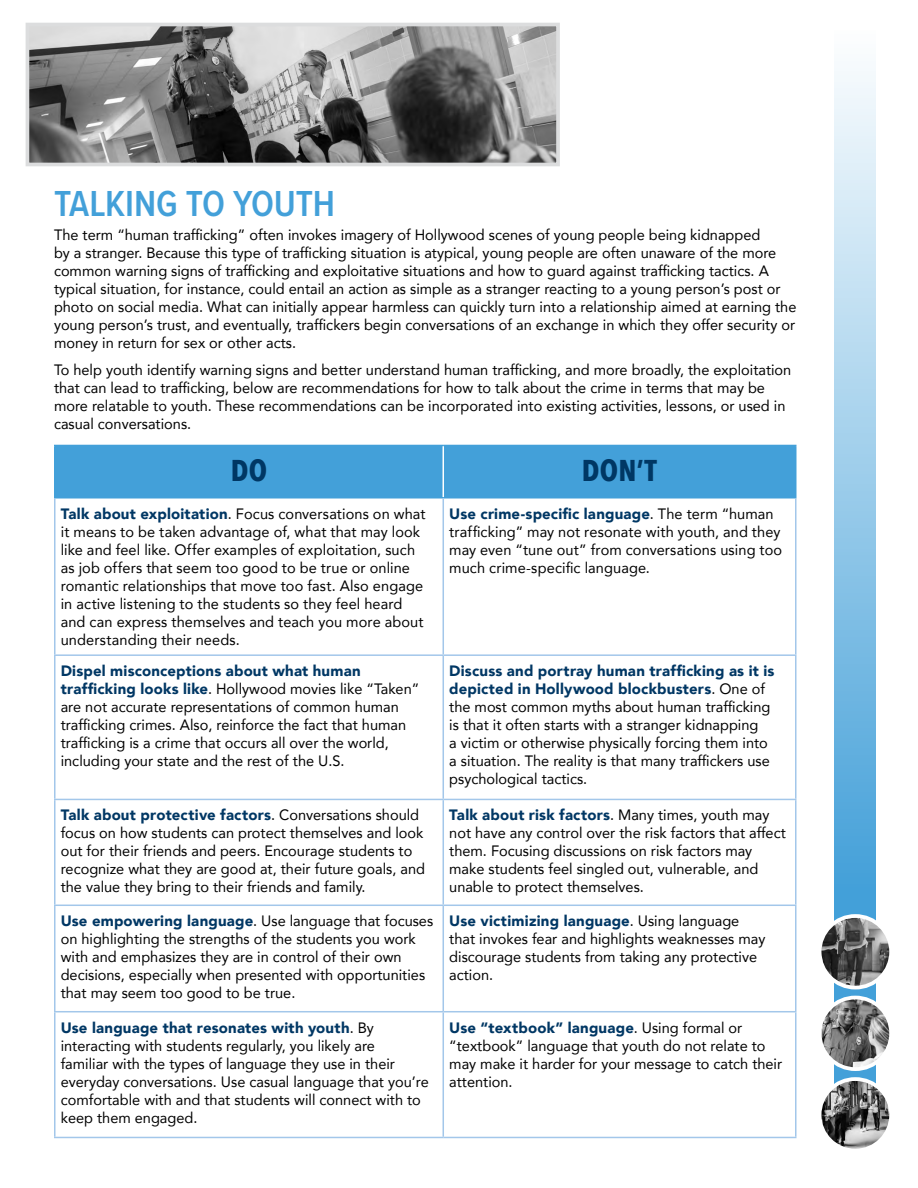
<style>
.page{position:relative;width:918px;height:1188px;background:#fff}
.page>*{position:absolute;margin:0;border:0;box-sizing:border-box;transform-origin:0 0}
.t1{font:600 37.5px "Proxima Nova Cond";letter-spacing:-.01em;color:#43a0d9}
.t2{font:700 30px "Avenir Next Condensed";color:#003764}
.t3{font:15px/18px "Avenir";color:#000}
.s1{font-weight:900;color:#003764}
</style>
<div class="page">
<img style="left:31px;top:28px;width:524px;height:133px">
<div style="left:26px;top:23px;width:534px;height:143px;border:4px solid #dcddde"></div>
<svg style="left:835px;top:71px;width:41px;height:1013px"></svg>
<img style="left:820px;top:1079px;width:71px;height:72px;border-radius:36px">
<div style="left:818px;top:1077px;width:75px;height:76px;border:4px solid #fff;border-radius:50%"></div>
<img style="left:820px;top:998px;width:71px;height:71px;border-radius:36px">
<div style="left:818px;top:996px;width:75px;height:75px;border:4px solid #fff;border-radius:50%"></div>
<img style="left:820px;top:916px;width:71px;height:72px;border-radius:36px">
<div style="left:818px;top:914px;width:75px;height:75px;border:4px solid #fff;border-radius:50%"></div>
<div style="left:56px;top:446px;width:739px;height:51px;background:#43a0d9"></div>
<svg style="left:56px;top:499px;width:739px;height:638px"></svg>
<hr style="left:54px;top:445px;width:389px;height:1px;background:#43a0d9">
<hr style="left:54px;top:446px;width:2px;height:51px;background:#43a0d9">
<hr style="left:443px;top:445px;width:353px;height:1px;background:#43a0d9">
<hr style="left:795px;top:446px;width:1px;height:51px;background:#43a0d9">
<hr style="left:54px;top:497px;width:389px;height:2px;background:#43a0d9">
<hr style="left:443px;top:497px;width:353px;height:2px;background:#43a0d9">
<hr style="left:443px;top:446px;width:1px;height:51px;background:#fff">
<hr style="left:54px;top:499px;width:2px;height:155px;background:#a3c7ea">
<hr style="left:443px;top:499px;width:1px;height:155px;background:#a3c7ea">
<hr style="left:795px;top:499px;width:1px;height:155px;background:#a3c7ea">
<hr style="left:54px;top:654px;width:389px;height:2px;background:#a3c7ea">
<hr style="left:54px;top:656px;width:2px;height:143px;background:#a3c7ea">
<hr style="left:443px;top:654px;width:353px;height:2px;background:#a3c7ea">
<hr style="left:443px;top:656px;width:1px;height:143px;background:#a3c7ea">
<hr style="left:795px;top:656px;width:1px;height:143px;background:#a3c7ea">
<hr style="left:54px;top:799px;width:389px;height:1px;background:#a3c7ea">
<hr style="left:54px;top:800px;width:2px;height:105px;background:#a3c7ea">
<hr style="left:443px;top:799px;width:353px;height:1px;background:#a3c7ea">
<hr style="left:443px;top:800px;width:1px;height:105px;background:#a3c7ea">
<hr style="left:795px;top:800px;width:1px;height:105px;background:#a3c7ea">
<hr style="left:54px;top:905px;width:389px;height:1px;background:#a3c7ea">
<hr style="left:54px;top:906px;width:2px;height:105px;background:#a3c7ea">
<hr style="left:443px;top:905px;width:353px;height:1px;background:#a3c7ea">
<hr style="left:443px;top:906px;width:1px;height:105px;background:#a3c7ea">
<hr style="left:795px;top:906px;width:1px;height:105px;background:#a3c7ea">
<hr style="left:54px;top:1011px;width:389px;height:1px;background:#a3c7ea">
<hr style="left:54px;top:1012px;width:2px;height:125px;background:#a3c7ea">
<hr style="left:443px;top:1011px;width:353px;height:1px;background:#a3c7ea">
<hr style="left:443px;top:1012px;width:1px;height:125px;background:#a3c7ea">
<hr style="left:795px;top:1012px;width:1px;height:125px;background:#a3c7ea">
<hr style="left:54px;top:1137px;width:389px;height:1px;background:#a3c7ea">
<hr style="left:443px;top:1137px;width:353px;height:1px;background:#a3c7ea">
<h2 class="t1" style="left:54px;top:176px;width:283px">TALKING TO YOUTH</h2>
<p class="t3" style="left:54px;top:226px;width:744px">The term “human trafficking” often invokes imagery of Hollywood scenes of young people being kidnapped<br>by a stranger. Because this type of trafficking situation is atypical, young people are often unaware of the more common warning signs of trafficking and exploitative situations and how to guard against trafficking tactics. A typical situation, for instance, could entail an action as simple as a stranger reacting to a young person’s post or photo on social media. What can initially appear harmless can quickly turn into a relationship aimed at earning the young person’s trust, and eventually, traffickers begin conversations of an exchange in which they offer security or money in return for sex or other acts.</p>
<p class="t3" style="left:54px;top:360px;width:739px">To help youth identify warning signs and better understand human trafficking, and more broadly, the exploitation that can lead to trafficking, below are recommendations for how to talk about the crime in terms that may be more relatable to youth. These recommendations can be incorporated into existing activities, lessons, or used in casual conversations.</p>
<p class="t2" style="left:231px;top:453px;width:38px">DO</p>
<p class="t2" style="left:582px;top:453px;width:77px">DON’T</p>
<p class="t3" style="left:61px;top:504px;width:366px"><span class="s1">Talk about exploitation</span>. Focus conversations on what it means to be taken advantage of, what that may look like and feel like. Offer examples of exploitation, such as job offers that seem too good to be true or online romantic relationships that move too fast. Also engage in active listening to the students so they feel heard and can express themselves and teach you more about understanding their needs.</p>
<p class="t3" style="left:449px;top:504px;width:334px"><span class="s1">Use crime-specific language</span>. The term “human trafficking” may not resonate with youth, and they may even “tune out” from conversations using too much crime-specific language.</p>
<p class="t3" style="left:61px;top:662px;width:360px"><span class="s1">Dispel misconceptions about what human trafficking looks like</span>. Hollywood movies like “Taken” are not accurate representations of common human trafficking crimes. Also, reinforce the fact that human trafficking is a crime that occurs all over the world, including your state and the rest of the U.S.</p>
<p class="t3" style="left:449px;top:662px;width:327px"><span class="s1">Discuss and portray human trafficking as it is depicted in Hollywood blockbusters</span>. One of the most common myths about human trafficking is that it often starts with a stranger kidnapping<br>a victim or otherwise physically forcing them into a situation. The reality is that many traffickers use psychological tactics.</p>
<p class="t3" style="left:61px;top:806px;width:366px"><span class="s1">Talk about protective factors</span>. Conversations should focus on how students can protect themselves and look out for their friends and peers. Encourage students to recognize what they are good at, their future goals, and the value they bring to their friends and family.</p>
<p class="t3" style="left:449px;top:806px;width:338px"><span class="s1">Talk about risk factors</span>. Many times, youth may not have any control over the risk factors that affect them. Focusing discussions on risk factors may make students feel singled out, vulnerable, and unable to protect themselves.</p>
<p class="t3" style="left:61px;top:912px;width:374px"><span class="s1">Use empowering language</span>. Use language that focuses on highlighting the strengths of the students you work with and emphasizes they are in control of their own decisions, especially when presented with opportunities that may seem too good to be true.</p>
<p class="t3" style="left:449px;top:912px;width:318px"><span class="s1">Use victimizing language</span>. Using language that invokes fear and highlights weaknesses may discourage students from taking any protective action.</p>
<p class="t3" style="left:61px;top:1018px;width:370px"><span class="s1">Use language that resonates with youth</span>. By interacting with students regularly, you likely are<br>familiar with the types of language they use in their everyday conversations. Use casual language that you’re comfortable with and that students will connect with to keep them engaged.</p>
<p class="t3" style="left:449px;top:1018px;width:335px"><span class="s1">Use “textbook” language</span>. Using formal or “textbook” language that youth do not relate to may make it harder for your message to catch their attention.</p>
</div>
